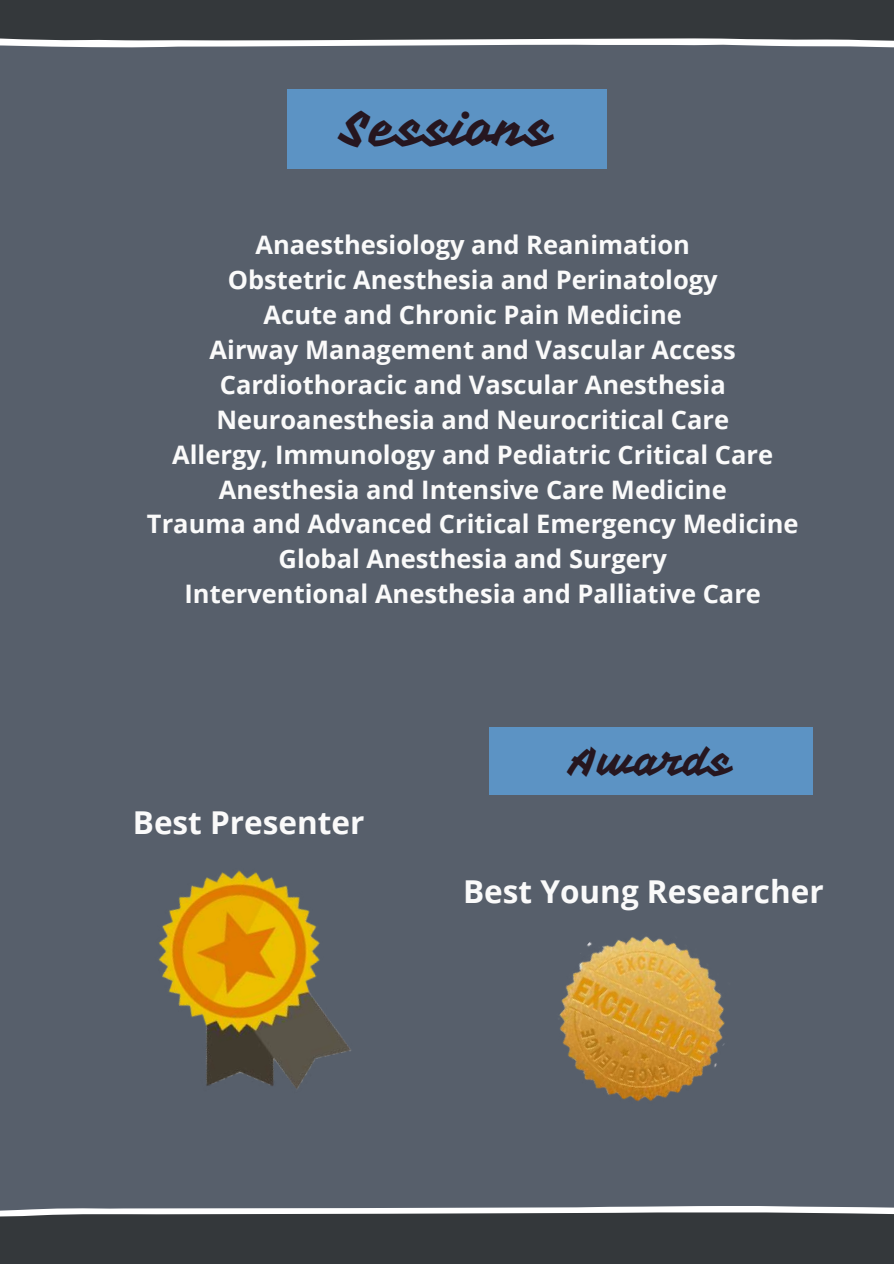
<style>
.page{position:relative;width:894px;height:1264px;background:#fff}
.page>*{position:absolute;margin:0;border:0;box-sizing:border-box;transform-origin:0 0}
.t1{font:47.7px "Vampiro One";color:#26161f}
.t2{font:40.5px "Vampiro One";color:#26161f}
.t3{font:700 31.5px "Open Sans";color:#fafafa}
.t4{font:700 25.5px/34.8px "Open Sans";color:#fafafa;text-align:center}
</style>
<div class="page">
<div style="left:0;top:0;width:893px;height:1263px;background:#575f6b"></div>
<div style="left:287px;top:89px;width:319px;height:80px;background:#5c93c4"></div>
<div style="left:489px;top:727px;width:323px;height:67px;background:#5c93c4"></div>
<svg style="left:0;top:0;width:893px;height:48px;background:#505356"></svg>
<img style="left:158px;top:870px;width:193px;height:219px">
<img style="left:559px;top:936px;width:166px;height:166px">
<svg style="left:0;top:1206px;width:893px;height:57px;background:#4a4d50"></svg>
<h1 class="t1" style="left:341px;top:99px;width:213px">Sessions</h1>
<p class="t4" style="left:147px;top:227px;width:653px">Anaesthesiology and Reanimation<br>Obstetric Anesthesia and Perinatology<br>Acute and Chronic Pain Medicine<br>Airway Management and Vascular Access Cardiothoracic and Vascular Anesthesia Neuroanesthesia and Neurocritical Care<br>Allergy, Immunology and Pediatric Critical Care Anesthesia and Intensive Care Medicine<br>Trauma and Advanced Critical Emergency Medicine Global Anesthesia and Surgery<br>Interventional Anesthesia and Palliative Care</p>
<p class="t3" style="left:133px;top:800px;width:233px">Best Presenter</p>
<h2 class="t2" style="left:570px;top:735px;width:163px">Awards</h2>
<p class="t3" style="left:463px;top:868px;width:362px">Best Young Researcher</p>
</div>
